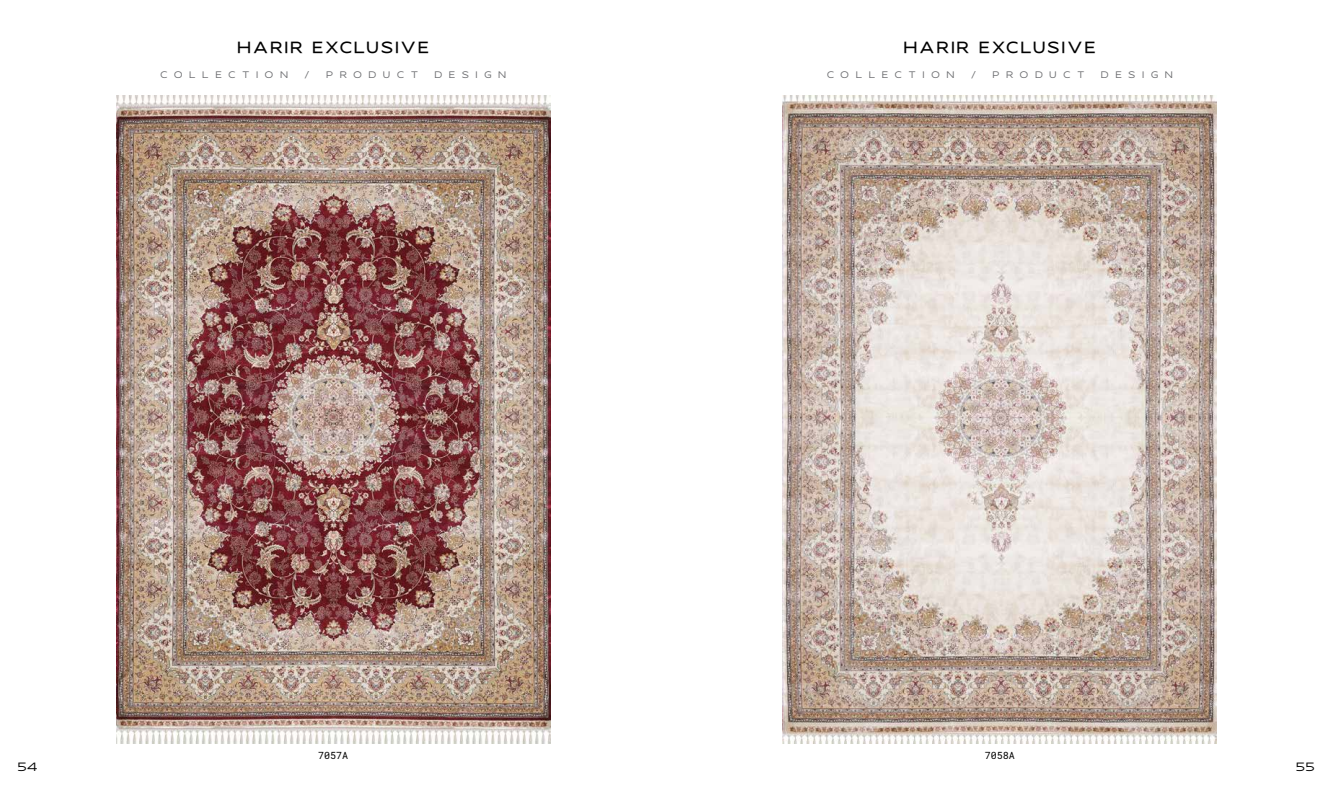
<style>
.page{position:relative;width:1333px;height:794px;background:#fff}
.page>*{position:absolute;margin:0;border:0;box-sizing:border-box;transform-origin:0 0}
.t1{font:500 16px "wonderella";letter-spacing:.1em;color:#000}
.t2{font:12px "wonderella";color:#000}
.t3{font:10px "Roboto Mono";color:#000}
.t4{font:9.5px "wonderella";letter-spacing:.68em;color:#6d6e71}
</style>
<div class="page">
<img style="left:116px;top:95px;width:434px;height:648px">
<img style="left:782px;top:95px;width:434px;height:648px">
<h1 class="t1" style="left:237px;top:38px;width:194px">HARIR EXCLUSIVE</h1>
<h1 class="t1" style="left:903px;top:38px;width:194px">HARIR EXCLUSIVE</h1>
<p class="t4" style="left:160px;top:69px;width:129px">COLLECTION</p>
<p class="t4" style="left:304px;top:69px;width:7px">/</p>
<p class="t4" style="left:326px;top:69px;width:94px">PRODUCT</p>
<p class="t4" style="left:434px;top:69px;width:73px">DESIGN</p>
<p class="t4" style="left:826px;top:69px;width:129px">COLLECTION</p>
<p class="t4" style="left:970px;top:69px;width:7px">/</p>
<p class="t4" style="left:992px;top:69px;width:94px">PRODUCT</p>
<p class="t4" style="left:1100px;top:69px;width:73px">DESIGN</p>
<p class="t3" style="left:318px;top:748px;width:31px">7057A</p>
<p class="t3" style="left:984px;top:748px;width:31px">7058A</p>
<p class="t2" style="left:17px;top:759px;width:22px">54</p>
<p class="t2" style="left:1295px;top:759px;width:20px">55</p>
</div>
